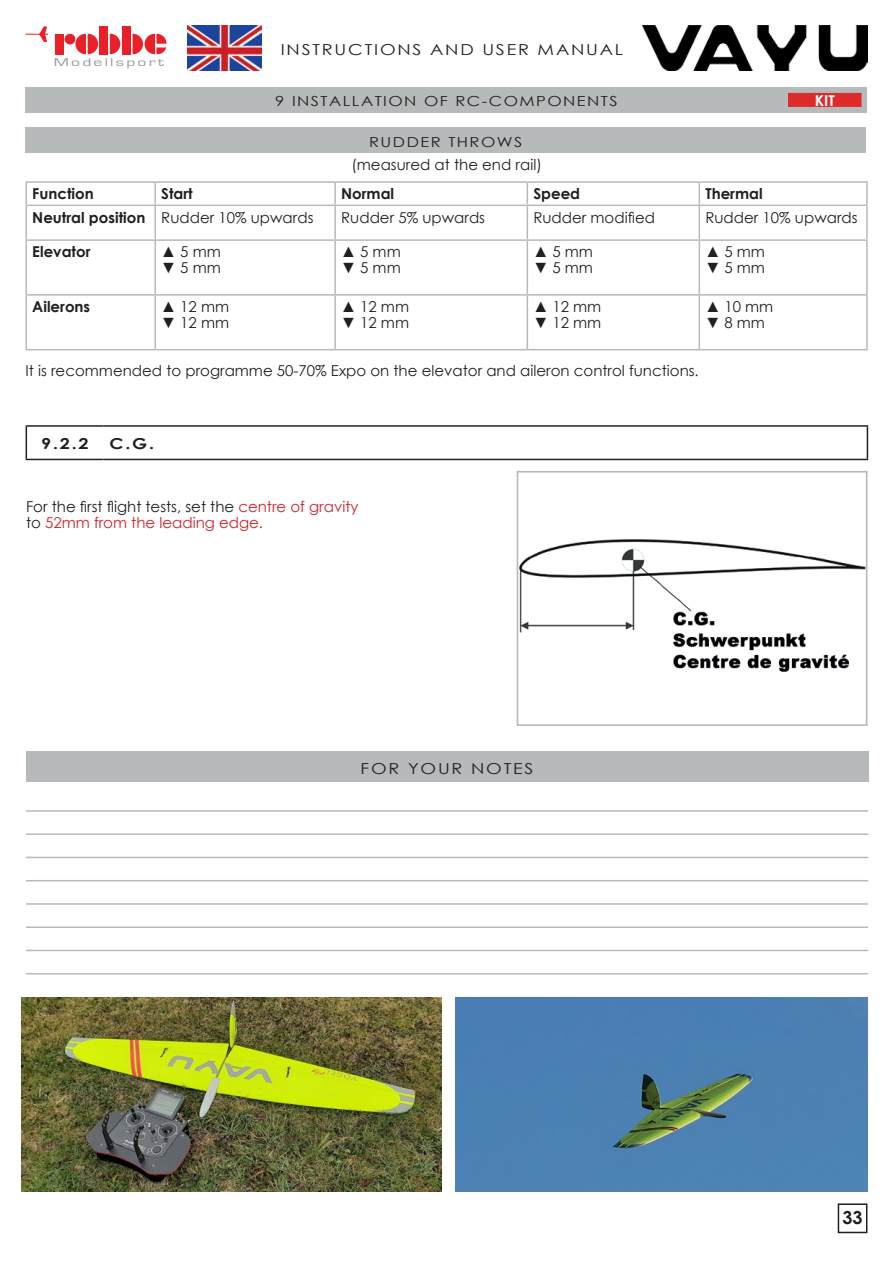
<style>
.page{position:relative;width:893px;height:1263px;background:#fff}
.page>*{position:absolute;margin:0;border:0;box-sizing:border-box;transform-origin:0 0}
.t1{font:700 18px "Century Gothic";color:#231f20}
.t2{font:15.15px "Century Gothic";letter-spacing:.1em;color:#231f20;scale:1.19 1}
.t3{font:700 15.15px "Century Gothic";color:#231f20;scale:1.19 1}
.t4{font:15px "Century Gothic";color:#231f20}
.t5{font:15px/15.8px "Century Gothic";color:#d1232a}
.t6{font:700 15px "Century Gothic";color:#231f20}
.t7{font:700 15px "Century Gothic";color:#fff}
.t8{font:13.8px "Century Gothic";letter-spacing:.09em;color:#231f20;scale:1.19 1}
.t9{font:11.7px "Eurostile";letter-spacing:.125em;color:#989b9f;scale:1.5 1}
.s1{font-weight:700}
.s2{color:#231f20}
</style>
<div class="page">
<div style="left:838px;top:1203px;width:29px;height:30px;border:2px solid #231f20"></div>
<div style="left:99px;top:26px;width:9px;height:28px;background:#ea2029"></div>
<div style="left:122px;top:26px;width:9px;height:28px;background:#ea2029"></div>
<div style="left:55px;top:34px;width:9px;height:20px;background:#ea2029"></div>
<svg style="left:110px;top:34px;width:11px;height:20px"></svg>
<svg style="left:75px;top:34px;width:24px;height:20px"></svg>
<div style="left:65px;top:34px;width:10px;height:11px;background:#ea2029;border-radius:50%"></div>
<svg style="left:26px;top:26px;width:22px;height:16px"></svg>
<svg style="left:133px;top:33px;width:34px;height:22px"></svg>
<img style="left:187px;top:26px;width:75px;height:45px">
<img style="left:642px;top:26px;width:225px;height:45px">
<img style="left:520px;top:539px;width:344px;height:133px">
<div style="left:517px;top:471px;width:350px;height:255px;border:2px solid #b7baba"></div>
<div style="left:26px;top:128px;width:840px;height:25px;background:#b7baba"></div>
<hr style="left:26px;top:205px;width:129px;height:1px;background:#b7baba">
<hr style="left:155px;top:205px;width:180px;height:1px;background:#b7baba">
<hr style="left:335px;top:205px;width:192px;height:1px;background:#b7baba">
<hr style="left:527px;top:205px;width:172px;height:1px;background:#b7baba">
<hr style="left:699px;top:205px;width:169px;height:1px;background:#b7baba">
<hr style="left:26px;top:239px;width:129px;height:2px;background:#b7baba">
<hr style="left:155px;top:239px;width:180px;height:2px;background:#b7baba">
<hr style="left:335px;top:239px;width:192px;height:2px;background:#b7baba">
<hr style="left:527px;top:239px;width:172px;height:2px;background:#b7baba">
<hr style="left:699px;top:239px;width:169px;height:2px;background:#b7baba">
<hr style="left:26px;top:294px;width:129px;height:2px;background:#b7baba">
<hr style="left:155px;top:294px;width:180px;height:2px;background:#b7baba">
<hr style="left:335px;top:294px;width:192px;height:2px;background:#b7baba">
<hr style="left:527px;top:294px;width:172px;height:2px;background:#b7baba">
<hr style="left:699px;top:294px;width:169px;height:2px;background:#b7baba">
<hr style="left:26px;top:349px;width:129px;height:1px;background:#b7baba">
<hr style="left:155px;top:349px;width:180px;height:1px;background:#b7baba">
<hr style="left:335px;top:349px;width:192px;height:1px;background:#b7baba">
<hr style="left:527px;top:349px;width:172px;height:1px;background:#b7baba">
<hr style="left:699px;top:349px;width:169px;height:1px;background:#b7baba">
<hr style="left:26px;top:181px;width:129px;height:2px;background:#b7baba">
<svg style="left:26px;top:183px;width:1px;height:22px"></svg>
<hr style="left:155px;top:181px;width:180px;height:2px;background:#b7baba">
<hr style="left:154px;top:183px;width:2px;height:22px;background:#b7baba">
<hr style="left:335px;top:181px;width:192px;height:2px;background:#b7baba">
<hr style="left:334px;top:183px;width:2px;height:22px;background:#b7baba">
<hr style="left:527px;top:181px;width:172px;height:2px;background:#b7baba">
<svg style="left:527px;top:183px;width:1px;height:22px"></svg>
<hr style="left:699px;top:181px;width:169px;height:2px;background:#b7baba">
<svg style="left:699px;top:183px;width:1px;height:22px"></svg>
<hr style="left:866px;top:183px;width:2px;height:22px;background:#b7baba">
<hr style="left:26px;top:206px;width:1px;height:33px;background:#b7baba">
<hr style="left:154px;top:206px;width:2px;height:33px;background:#b7baba">
<hr style="left:334px;top:206px;width:2px;height:33px;background:#b7baba">
<hr style="left:527px;top:206px;width:1px;height:33px;background:#b7baba">
<hr style="left:699px;top:206px;width:1px;height:33px;background:#b7baba">
<hr style="left:866px;top:206px;width:2px;height:33px;background:#b7baba">
<hr style="left:26px;top:241px;width:1px;height:53px;background:#b7baba">
<hr style="left:154px;top:241px;width:2px;height:53px;background:#b7baba">
<hr style="left:334px;top:241px;width:2px;height:53px;background:#b7baba">
<hr style="left:527px;top:241px;width:1px;height:53px;background:#b7baba">
<hr style="left:699px;top:241px;width:1px;height:53px;background:#b7baba">
<hr style="left:866px;top:241px;width:2px;height:53px;background:#b7baba">
<hr style="left:26px;top:296px;width:1px;height:53px;background:#b7baba">
<hr style="left:154px;top:296px;width:2px;height:53px;background:#b7baba">
<hr style="left:334px;top:296px;width:2px;height:53px;background:#b7baba">
<hr style="left:527px;top:296px;width:1px;height:53px;background:#b7baba">
<hr style="left:699px;top:296px;width:1px;height:53px;background:#b7baba">
<hr style="left:866px;top:296px;width:2px;height:53px;background:#b7baba">
<div style="left:26px;top:87px;width:841px;height:26px;background:#b7baba"></div>
<div style="left:787px;top:92px;width:75px;height:16px;background:#dd2b2b"></div>
<div style="left:786px;top:91px;width:77px;height:17px;border:2px solid #b7baba"></div>
<img style="left:22px;top:997px;width:420px;height:194px">
<div style="left:455px;top:997px;width:413px;height:194px;background:#4c80b4"></div>
<div style="left:26px;top:751px;width:842px;height:31px;background:#b7baba"></div>
<hr style="left:26px;top:810px;width:842px;height:2px;background:#b7baba">
<hr style="left:26px;top:833px;width:842px;height:2px;background:#b7baba">
<hr style="left:26px;top:857px;width:842px;height:1px;background:#b7baba">
<hr style="left:26px;top:880px;width:842px;height:1px;background:#b7baba">
<hr style="left:26px;top:903px;width:842px;height:2px;background:#b7baba">
<hr style="left:26px;top:926px;width:842px;height:2px;background:#b7baba">
<hr style="left:26px;top:950px;width:842px;height:1px;background:#b7baba">
<hr style="left:26px;top:973px;width:842px;height:1px;background:#b7baba">
<hr style="left:26px;top:425px;width:78px;height:2px;background:#231f20">
<hr style="left:26px;top:427px;width:1px;height:32px;background:#231f20">
<hr style="left:104px;top:425px;width:764px;height:2px;background:#231f20">
<hr style="left:867px;top:427px;width:1px;height:32px;background:#231f20">
<hr style="left:26px;top:459px;width:78px;height:1px;background:#231f20">
<hr style="left:104px;top:459px;width:764px;height:1px;background:#231f20">
<p class="t9" style="left:54px;top:55px;width:75px">Modellsport</p>
<p class="t2" style="left:281px;top:39px;width:289px">INSTRUCTIONS AND USER MANUAL</p>
<p class="t8" style="left:275px;top:91px;width:289px">9 INSTALLATION OF RC-COMPONENTS</p>
<p class="t7" style="left:815px;top:89px;width:21px">KIT</p>
<p class="t8" style="left:369px;top:132px;width:130px">RUDDER THROWS</p>
<p class="t4" style="left:351px;top:154px;width:192px">(measured at the end rail)</p>
<p class="t6" style="left:32px;top:182px;width:63px">Function</p>
<p class="t6" style="left:161px;top:182px;width:33px">Start</p>
<p class="t6" style="left:341px;top:182px;width:55px">Normal</p>
<p class="t6" style="left:533px;top:182px;width:48px">Speed</p>
<p class="t6" style="left:705px;top:182px;width:59px">Thermal</p>
<p class="t4" style="left:32px;top:207px;width:283px"><span class="s1">Neutral position</span> Rudder 10% upwards</p>
<p class="t4" style="left:341px;top:207px;width:145px">Rudder 5% upwards</p>
<p class="t4" style="left:533px;top:207px;width:123px">Rudder modified</p>
<p class="t4" style="left:705px;top:207px;width:154px">Rudder 10% upwards</p>
<p class="t6" style="left:32px;top:241px;width:60px">Elevator</p>
<p class="t4" style="left:161px;top:241px;width:61px">▲ 5 mm</p>
<p class="t4" style="left:161px;top:257px;width:61px">▼ 5 mm</p>
<p class="t4" style="left:341px;top:241px;width:61px">▲ 5 mm</p>
<p class="t4" style="left:341px;top:257px;width:61px">▼ 5 mm</p>
<p class="t4" style="left:533px;top:241px;width:61px">▲ 5 mm</p>
<p class="t4" style="left:533px;top:257px;width:61px">▼ 5 mm</p>
<p class="t4" style="left:705px;top:241px;width:61px">▲ 5 mm</p>
<p class="t4" style="left:705px;top:257px;width:61px">▼ 5 mm</p>
<p class="t6" style="left:32px;top:295px;width:59px">Ailerons</p>
<p class="t4" style="left:161px;top:296px;width:69px">▲ 12 mm</p>
<p class="t4" style="left:161px;top:312px;width:69px">▼ 12 mm</p>
<p class="t4" style="left:341px;top:296px;width:69px">▲ 12 mm</p>
<p class="t4" style="left:341px;top:312px;width:69px">▼ 12 mm</p>
<p class="t4" style="left:533px;top:296px;width:69px">▲ 12 mm</p>
<p class="t4" style="left:533px;top:312px;width:69px">▼ 12 mm</p>
<p class="t4" style="left:705px;top:296px;width:69px">▲ 10 mm</p>
<p class="t4" style="left:705px;top:312px;width:61px">▼ 8 mm</p>
<p class="t4" style="left:26px;top:360px;width:675px">It is recommended to programme 50-70% Expo on the elevator and aileron control functions.</p>
<p class="t3" style="left:41px;top:432px;width:41px">9.2.2</p>
<p class="t3" style="left:110px;top:432px;width:39px">C.G.</p>
<p class="t5" style="left:26px;top:499px;width:334px"><span class="s2">For the first flight tests, set the</span> centre of gravity <span class="s2">to</span> 52mm from the leading edge.</p>
<p class="t2" style="left:361px;top:757px;width:147px">FOR YOUR NOTES</p>
<p class="t1" style="left:842px;top:1204px;width:22px">33</p>
</div>
